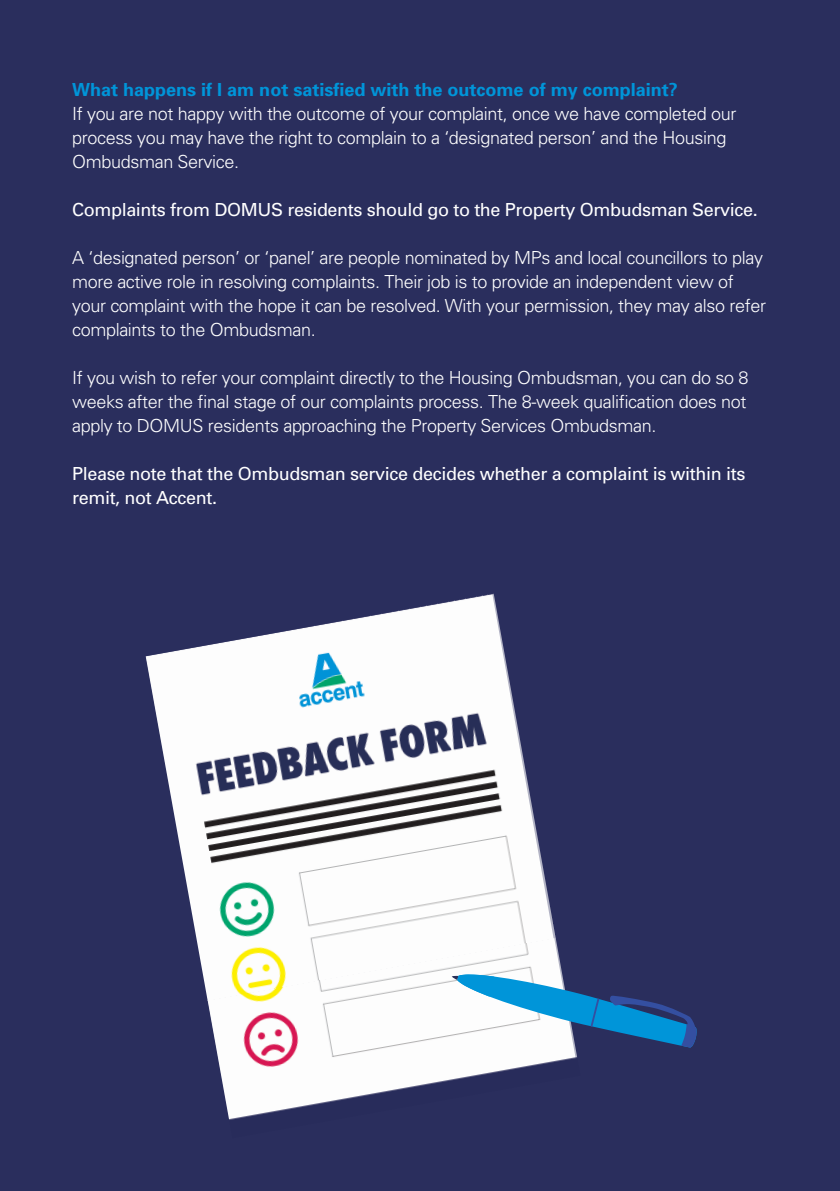
<style>
.page{position:relative;width:840px;height:1191px;background:#fff}
.page>*{position:absolute;margin:0;border:0;box-sizing:border-box;transform-origin:0 0}
.t1{font:300 18px/24px "Univers";letter-spacing:-.02em;color:#fff}
.t2{font:18px/24px "Univers";letter-spacing:-.02em;color:#fff}
.t3{font:700 18px "Univers";color:#0095d9}
</style>
<div class="page">
<div style="left:0;top:0;width:839px;height:1191px;background:#2a2e5d"></div>
<img style="left:145px;top:594px;width:410px;height:403px">
<img style="left:207px;top:937px;width:370px;height:183px">
<svg style="left:451px;top:971px;width:245px;height:77px"></svg>
<p class="t3" style="left:72px;top:78px;width:607px">What happens if I am not satisfied with the outcome of my complaint?</p>
<p class="t1" style="left:72px;top:101px;width:665px">If you are not happy with the outcome of your complaint, once we have completed our process you may have the right to complain to a ‘designated person’ and the Housing<br>Ombudsman Service.</p>
<p class="t2" style="left:72px;top:197px;width:687px">Complaints from DOMUS residents should go to the Property Ombudsman Service.</p>
<p class="t1" style="left:72px;top:245px;width:695px">A ‘designated person’ or ‘panel’ are people nominated by MPs and local councillors to play more active role in resolving complaints. Their job is to provide an independent view of your complaint with the hope it can be resolved. With your permission, they may also refer complaints to the Ombudsman.</p>
<p class="t1" style="left:72px;top:365px;width:677px;text-align:justify">If you wish to refer your complaint directly to the Housing Ombudsman, you can do so 8 weeks after the final stage of our complaints process. The 8-week qualification does not apply to DOMUS residents approaching the Property Services Ombudsman.</p>
<p class="t2" style="left:72px;top:461px;width:674px">Please note that the Ombudsman service decides whether a complaint is within its remit, not Accent.</p>
</div>
